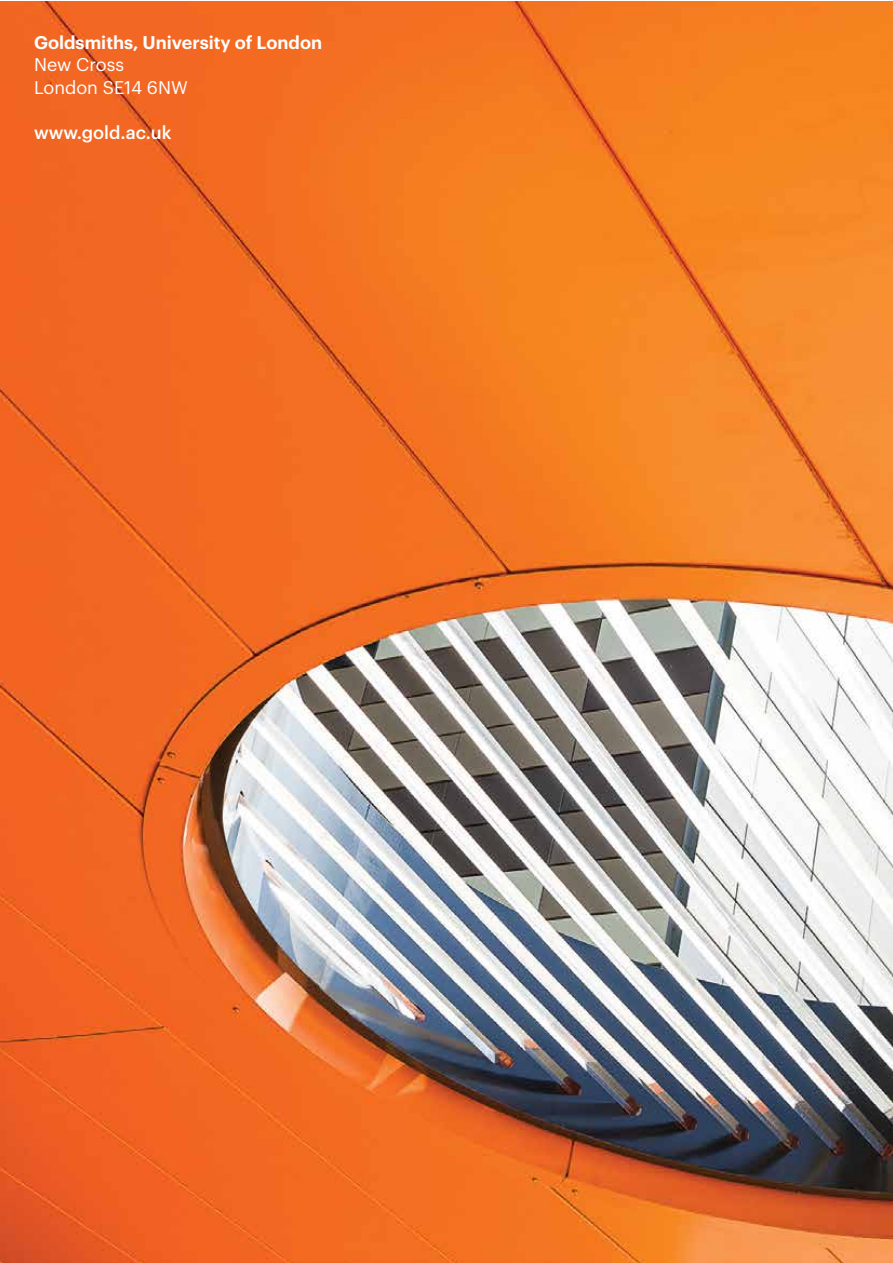
<style>
.page{position:relative;width:893px;height:1263px;background:#fff}
.page>*{position:absolute;margin:0;border:0;box-sizing:border-box;transform-origin:0 0}
.t1{font:600 18px "Graphik";color:#fff}
.t2{font:18px/22.5px "Graphik";color:#fff}
.t3{font:500 18px "Graphik";color:#fff}
</style>
<div class="page">
<img style="left:0;top:1px;width:892px;height:1262px">
<p class="t1" style="left:34px;top:29px;width:290px">Goldsmiths, University of London</p>
<p class="t2" style="left:34px;top:52px;width:155px">New Cross<br>London SE14 6NW</p>
<p class="t3" style="left:34px;top:119px;width:139px">www.gold.ac.uk</p>
</div>
